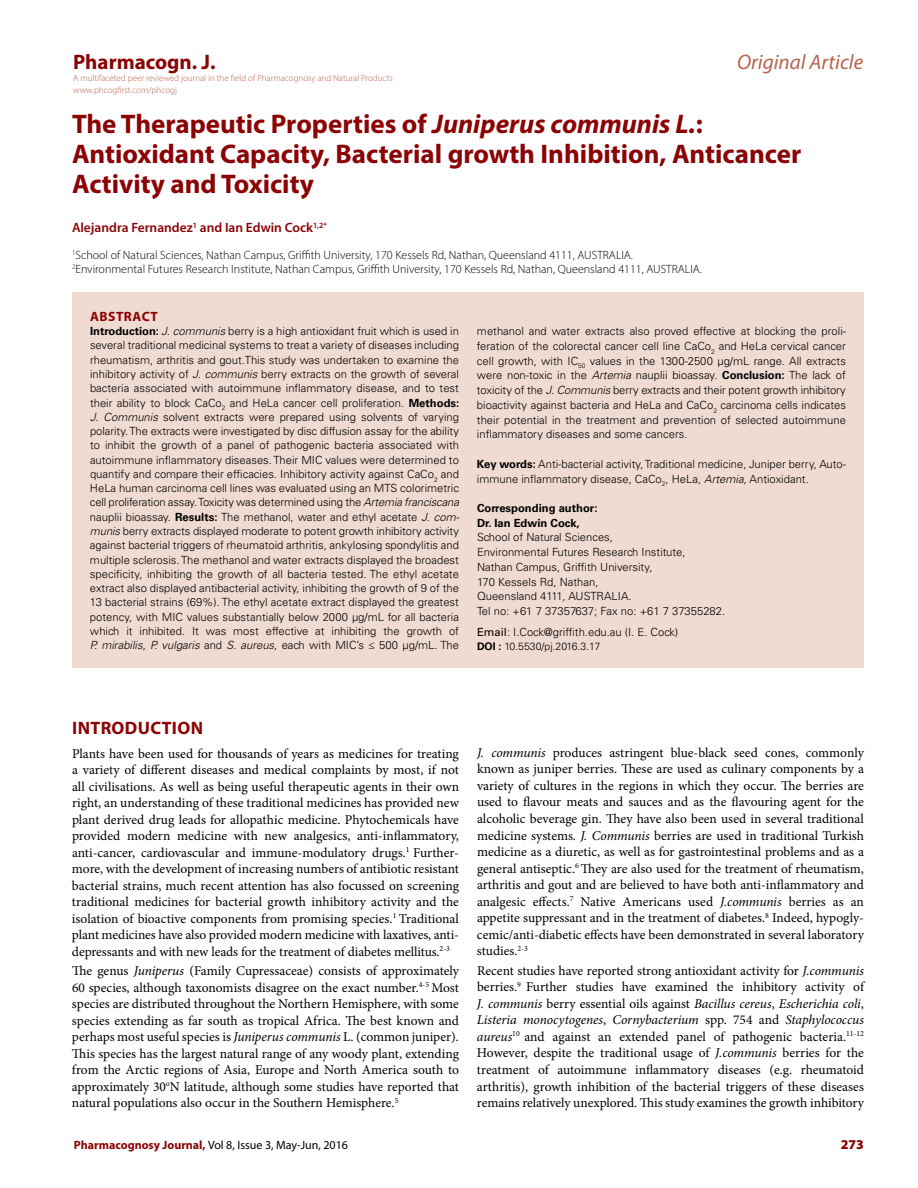
<style>
.page{position:relative;width:918px;height:1188px;background:#fff}
.page>*{position:absolute;margin:0;border:0;box-sizing:border-box;transform-origin:0 0}
.t1{font:700 27px/30px "Myriad Pro";color:#8b0304}
.t2{font:italic 21px "Myriad Pro";color:#b6624b}
.t3{font:700 21px "Myriad Pro";color:#8b0304}
.t4{font:700 18px "Myriad Pro";letter-spacing:.02em;color:#8b0304}
.t5{font:13.5px/16.5px "Minion Pro";letter-spacing:-.005em;color:#000;text-align:justify}
.t6{font:600 13.5px "Myriad Pro";color:#8b0304}
.t7{font:700 13.5px "Myriad Pro";letter-spacing:.04em;color:#8b0304}
.t8{font:900 13.5px "Myriad Pro";color:#8b0304}
.t9{font:300 12px/13.5px "Myriad Pro";color:#000}
.t10{font:12px "Myriad Pro";color:#000}
.t11{font:300 11.25px/14.2px "Univers LT Std";color:#000;text-align:justify}
.t12{font:700 11.25px/14.7px "Univers LT Std";color:#000}
.t13{font:300 10.5px "Univers LT Std";color:#000}
.t14{font:300 9px/12px "Myriad Pro";color:#b6624b}
.s1{font-style:italic}
.s2{font-weight:700}
.s3{font-weight:400}
.s4{font-weight:700;color:#8b0304}
</style>
<div class="page">
<div style="left:72px;top:293px;width:792px;height:375px;background:#f0dbd2"></div>
<h2 class="t3" style="left:73px;top:49px;width:144px">Pharmacogn. J.</h2>
<p class="t14" style="left:73px;top:72px;width:321px">A multifaceted peer reviewed journal in the field of Pharmacognosy and Natural Products www.phcogfirst.com/phcogj</p>
<h2 class="t2" style="left:737px;top:49px;width:128px">Original Article</h2>
<h1 class="t1" style="left:72px;top:108px;width:731px">The Therapeutic Properties of <span class="s1">Juniperus communis L.</span>:<br>Antioxidant Capacity, Bacterial growth Inhibition, Anticancer<br>Activity and Toxicity</h1>
<p class="t6" style="left:72px;top:219px;width:256px">Alejandra Fernandez<sup>1</sup> and Ian Edwin Cock<sup>1,2*</sup></p>
<p class="t9" style="left:72px;top:249px;width:631px"><sup>1</sup>School of Natural Sciences, Nathan Campus, Griffith University, 170 Kessels Rd, Nathan, Queensland 4111, AUSTRALIA.<br><sup>2</sup>Environmental Futures Research Institute, Nathan Campus, Griffith University, 170 Kessels Rd, Nathan, Queensland 4111, AUSTRALIA.</p>
<p class="t7" style="left:90px;top:307px;width:69px">ABSTRACT</p>
<p class="t11" style="left:90px;top:324px;width:371px"><span class="s2">Introduction:</span> <span class="s1">J. communis</span> berry is a high antioxidant fruit which is used in several traditional medicinal systems to treat a variety of diseases including rheumatism, arthritis and gout<span class="s1">.</span>This study was undertaken to examine the inhibitory activity of <span class="s1">J. communis</span> berry extracts on the growth of several bacteria associated with autoimmune inflammatory disease, and to test their ability to block CaCo<sub>2</sub> and HeLa cancer cell proliferation. <span class="s2">Methods:<br></span><span class="s1">J. Communis</span> solvent extracts were prepared using solvents of varying polarity. The extracts were investigated by disc diffusion assay for the ability to inhibit the growth of a panel of pathogenic bacteria associated with autoimmune inflammatory diseases. Their MIC values were determined to quantify and compare their efficacies. Inhibitory activity against CaCo<sub>2</sub> and HeLa human carcinoma cell lines was evaluated using an MTS colorimetric cell proliferation assay. Toxicity was determined using the <span class="s1">Artemia franciscana </span>nauplii bioassay. <span class="s2">Results:</span> The methanol, water and ethyl acetate <span class="s1">J. com&shy;munis</span> berry extracts displayed moderate to potent growth inhibitory activity against bacterial triggers of rheumatoid arthritis, ankylosing spondylitis and multiple sclerosis. The methanol and water extracts displayed the broadest specificity, inhibiting the growth of all bacteria tested. The ethyl acetate extract also displayed antibacterial activity, inhibiting the growth of 9 of the 13 bacterial strains (69%). The ethyl acetate extract displayed the greatest potency, with MIC values substantially below 2000 µg/mL for all bacteria which it inhibited. It was most effective at inhibiting the growth of <span class="s1">P. mirabilis</span>, <span class="s1">P. vulgaris</span> and <span class="s1">S. aureus</span>, each with MIC’s ≤ 500 µg/mL. The</p>
<p class="t11" style="left:477px;top:324px;width:371px;line-height:14.7px">methanol and water extracts also proved effective at blocking the proli&shy;feration of the colorectal cancer cell line CaCo<sub>2</sub> and HeLa cervical cancer cell growth, with IC<sub>50</sub> values in the 1300-2500 µg/mL range. All extracts were non-toxic in the <span class="s1">Artemia</span> nauplii bioassay. <span class="s2">Conclusion:</span> The lack of toxicity of the <span class="s1">J. Communis</span> berry extracts and their potent growth inhibitory bioactivity against bacteria and HeLa and CaCo<sub>2</sub> carcinoma cells indicates their potential in the treatment and prevention of selected autoimmune inflammatory diseases and some cancers.</p>
<p class="t11" style="left:477px;top:456px;width:371px;line-height:14.7px"><span class="s2">Key words:</span> Anti-bacterial activity, Traditional medicine, Juniper berry, Auto&shy;immune inflammatory disease, CaCo<sub>2</sub>, HeLa, <span class="s1">Artemia</span>, Antioxidant.</p>
<p class="t12" style="left:477px;top:501px;width:122px">Corresponding author:<br>Dr. Ian Edwin Cock,</p>
<p class="t11" style="left:477px;top:530px;width:250px;line-height:14.7px;text-align:left">School of Natural Sciences,<br>Environmental Futures Research Institute,<br>Nathan Campus, Griffith University,<br>170 Kessels Rd, Nathan,<br>Queensland 4111, AUSTRALIA.<br>Tel no: +61 7 37357637; Fax no: +61 7 37355282.</p>
<p class="t11" style="left:477px;top:625px;width:203px"><span class="s3">Email</span>: I.Cock@griffith.edu.au (I. E. Cock)</p>
<p class="t13" style="left:477px;top:640px;width:125px"><span class="s2">DOI :</span> 10.5530/pj.2016.3.17</p>
<h3 class="t4" style="left:72px;top:716px;width:132px">INTRODUCTION</h3>
<p class="t5" style="left:72px;top:745px;width:389px">Plants have been used for thousands of years as medicines for treating a variety of different diseases and medical complaints by most, if not all civilisations. As well as being useful therapeutic agents in their own right, an understanding of these traditional medicines has provided new plant derived drug leads for allopathic medicine. Phytochemicals have provided modern medicine with new analgesics, anti-inflammatory, anti-cancer, cardiovascular and immune-modulatory drugs.<sup>1</sup> Further&shy;more, with the development of increasing numbers of antibiotic resistant bacterial strains, much recent attention has also focussed on screening traditional medicines for bacterial growth inhibitory activity and the isolation of bioactive components from promising species.<sup>1</sup> Traditional plant medicines have also provided modern medicine with laxatives, anti&shy;depressants and with new leads for the treatment of diabetes mellitus.<sup>2-3</sup></p>
<p class="t5" style="left:72px;top:963px;width:389px">The genus <span class="s1">Juniperus</span> (Family Cupressaceae) consists of approximately 60 species, although taxonomists disagree on the exact number.<sup>4-5</sup> Most species are distributed throughout the Northern Hemisphere, with some species extending as far south as tropical Africa. The best known and perhaps most useful species is <span class="s1">Juniperus communis</span> L. (common juniper).<br>This species has the largest natural range of any woody plant, extending from the Arctic regions of Asia, Europe and North America south to approximately 30<sup>o</sup>N latitude, although some studies have reported that natural populations also occur in the Southern Hemisphere.<sup>5</sup></p>
<p class="t5" style="left:477px;top:744px;width:389px"><span class="s1">J. communis</span> produces astringent blue-black seed cones, commonly known as juniper berries. These are used as culinary components by a variety of cultures in the regions in which they occur. The berries are used to flavour meats and sauces and as the flavouring agent for the alcoholic beverage gin. They have also been used in several traditional medicine systems. <span class="s1">J. Communis</span> berries are used in traditional Turkish medicine as a diuretic, as well as for gastrointestinal problems and as a general antiseptic.<sup>6</sup> They are also used for the treatment of rheumatism, arthritis and gout and are believed to have both anti-inflammatory and analgesic effects.<sup>7</sup> Native Americans used <span class="s1">J.communis</span> berries as an appetite suppressant and in the treatment of diabetes.<sup>8</sup> Indeed, hypogly&shy;cemic/anti-diabetic effects have been demonstrated in several laboratory studies.<sup>2-3</sup></p>
<p class="t5" style="left:477px;top:962px;width:389px">Recent studies have reported strong antioxidant activity for <span class="s1">J.communis </span>berries.<sup>9</sup> Further studies have examined the inhibitory activity of <span class="s1">J. communis</span> berry essential oils against <span class="s1">Bacillus cereus</span>, <span class="s1">Escherichia coli</span>, <span class="s1">Listeria monocytogenes</span>, <span class="s1">Cornybacterium</span> spp. 754 and <span class="s1">Staphylococcus aureus</span><sup>10</sup> and against an extended panel of pathogenic bacteria.<sup>11-12<br></sup>However, despite the traditional usage of <span class="s1">J.communis</span> berries for the treatment of autoimmune inflammatory diseases (e.g. rheumatoid arthritis), growth inhibition of the bacterial triggers of these diseases remains relatively unexplored. This study examines the growth inhibitory</p>
<p class="t10" style="left:74px;top:1138px;width:276px"><span class="s4">Pharmacognosy Journal,</span> Vol 8, Issue 3, May-Jun, 2016</p>
<p class="t8" style="left:841px;top:1136px;width:25px">273</p>
</div>
